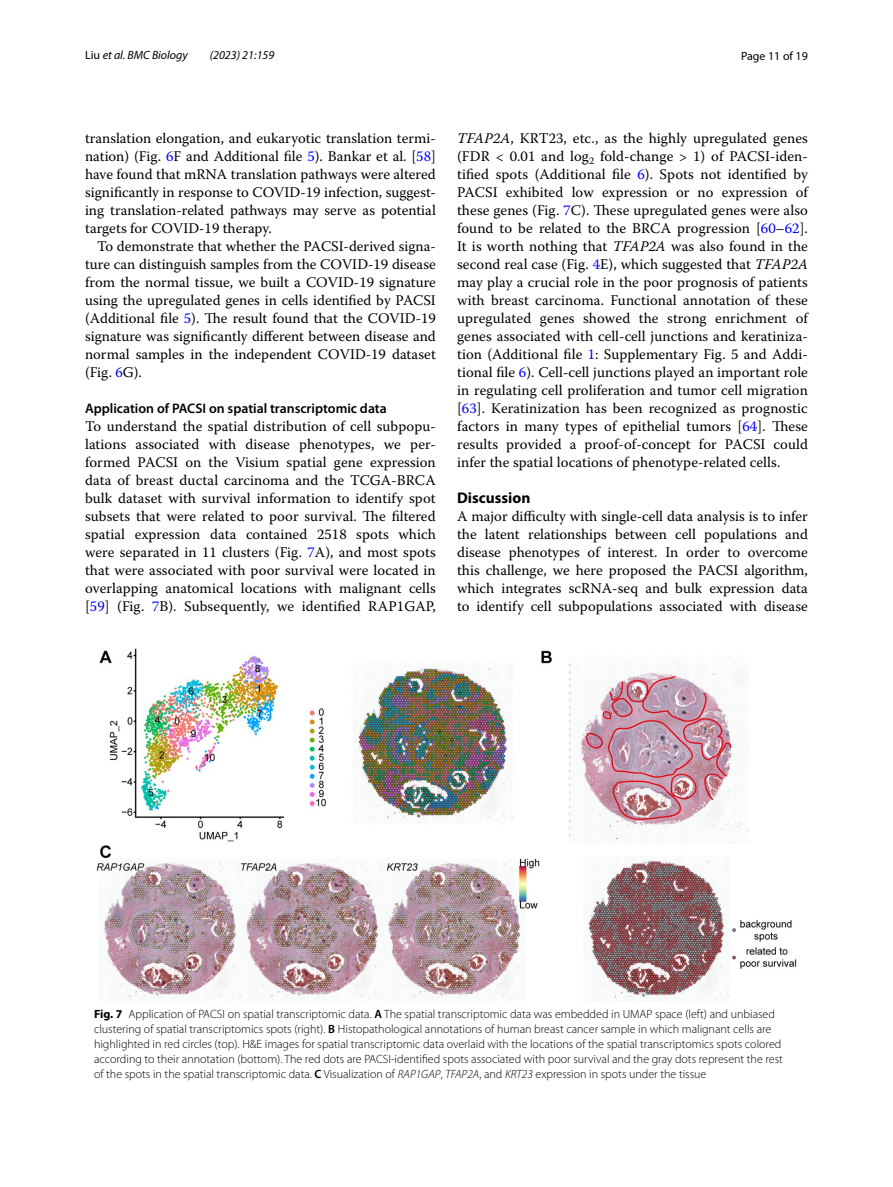
<style>
.page{position:relative;width:893px;height:1187px;background:#fff}
.page>*{position:absolute;margin:0;border:0;box-sizing:border-box;transform-origin:0 0}
.t1{font:700 15.45px "Myriad Pro";color:#000}
.t2{font:14.7px/18px "Warnock Pro";letter-spacing:.005em;color:#000;text-align:justify}
.t3{font:600 13.8px "Myriad Pro";color:#000}
.t4{font:300 12px/15px "Myriad Pro";color:#000}
.t5{font:italic 12px "Myriad Pro";color:#000}
.t6{font:12px "Myriad Pro";color:#000}
.s1{font-style:normal}
.s2{color:#00f}
.s3{font-style:italic}
.s4{font-weight:700}
.s5{font-weight:600}
</style>
<div class="page">
<img style="left:96px;top:649px;width:701px;height:352px">
<p class="t5" style="left:85px;top:48px;width:104px"><span class="s1">Liu</span> et al. BMC Biology</p>
<p class="t5" style="left:210px;top:48px;width:66px">(2023) 21:159</p>
<p class="t6" style="left:741px;top:48px;width:68px">Page 11 of 19</p>
<p class="t2" style="left:85px;top:128px;width:352px">translation elongation, and eukaryotic translation termi&shy;nation) (Fig. <span class="s2">6</span>F and Additional file <span class="s2">5</span>). Bankar et al. [<span class="s2">58</span>] have found that mRNA translation pathways were altered significantly in response to COVID-19 infection, suggest&shy;ing translation-related pathways may serve as potential targets for COVID-19 therapy.</p>
<p class="t2" style="left:85px;top:236px;width:352px;text-indent:12px">To demonstrate that whether the PACSI-derived signa&shy;ture can distinguish samples from the COVID-19 disease from the normal tissue, we built a COVID-19 signature using the upregulated genes in cells identified by PACSI (Additional file <span class="s2">5</span>). The result found that the COVID-19 signature was significantly different between disease and normal samples in the independent COVID-19 dataset (Fig. <span class="s2">6</span>G).</p>
<p class="t3" style="left:85px;top:399px;width:303px">Application of PACSI on spatial transcriptomic data</p>
<p class="t2" style="left:85px;top:416px;width:352px">To understand the spatial distribution of cell subpopu&shy;lations associated with disease phenotypes, we per&shy;formed PACSI on the Visium spatial gene expression data of breast ductal carcinoma and the TCGA-BRCA bulk dataset with survival information to identify spot subsets that were related to poor survival. The filtered spatial expression data contained 2518 spots which were separated in 11 clusters (Fig. <span class="s2">7</span>A), and most spots that were associated with poor survival were located in overlapping anatomical locations with malignant cells [<span class="s2">59</span>] (Fig. <span class="s2">7</span>B). Subsequently, we identified RAP1GAP,</p>
<p class="t2" style="left:457px;top:128px;width:352px"><span class="s3">TFAP2A</span>, KRT23, etc., as the highly upregulated genes (FDR &lt; 0.01 and log<sub>2</sub> fold-change &gt; 1) of PACSI-iden&shy;tified spots (Additional file <span class="s2">6</span>). Spots not identified by PACSI exhibited low expression or no expression of these genes (Fig. <span class="s2">7</span>C). These upregulated genes were also found to be related to the BRCA progression [<span class="s2">60</span>–<span class="s2">62</span>].<br>It is worth nothing that <span class="s3">TFAP2A</span> was also found in the second real case (Fig. <span class="s2">4</span>E), which suggested that <span class="s3">TFAP2A </span>may play a crucial role in the poor prognosis of patients with breast carcinoma. Functional annotation of these upregulated genes showed the strong enrichment of genes associated with cell-cell junctions and keratiniza&shy;tion (Additional file <span class="s2">1</span>: Supplementary Fig. 5 and Addi&shy;tional file <span class="s2">6</span>). Cell-cell junctions played an important role in regulating cell proliferation and tumor cell migration [<span class="s2">63</span>]. Keratinization has been recognized as prognostic factors in many types of epithelial tumors [<span class="s2">64</span>]. These results provided a proof-of-concept for PACSI could infer the spatial locations of phenotype-related cells.</p>
<p class="t1" style="left:457px;top:487px;width:75px">Discussion</p>
<p class="t2" style="left:457px;top:506px;width:352px">A major difficulty with single-cell data analysis is to infer the latent relationships between cell populations and disease phenotypes of interest. In order to overcome this challenge, we here proposed the PACSI algorithm, which integrates scRNA-seq and bulk expression data to identify cell subpopulations associated with disease</p>
<p class="t4" style="left:94px;top:1006px;width:690px"><span class="s4">Fig. 7</span> Application of PACSI on spatial transcriptomic data. <span class="s5">A</span> The spatial transcriptomic data was embedded in UMAP space (left) and unbiased clustering of spatial transcriptomics spots (right). <span class="s5">B</span> Histopathological annotations of human breast cancer sample in which malignant cells are highlighted in red circles (top). H&amp;E images for spatial transcriptomic data overlaid with the locations of the spatial transcriptomics spots colored according to their annotation (bottom). The red dots are PACSI-identified spots associated with poor survival and the gray dots represent the rest of the spots in the spatial transcriptomic data. <span class="s5">C</span> Visualization of <span class="s3">RAP1GAP</span>, <span class="s3">TFAP2A</span>, and <span class="s3">KRT23</span> expression in spots under the tissue</p>
</div>
